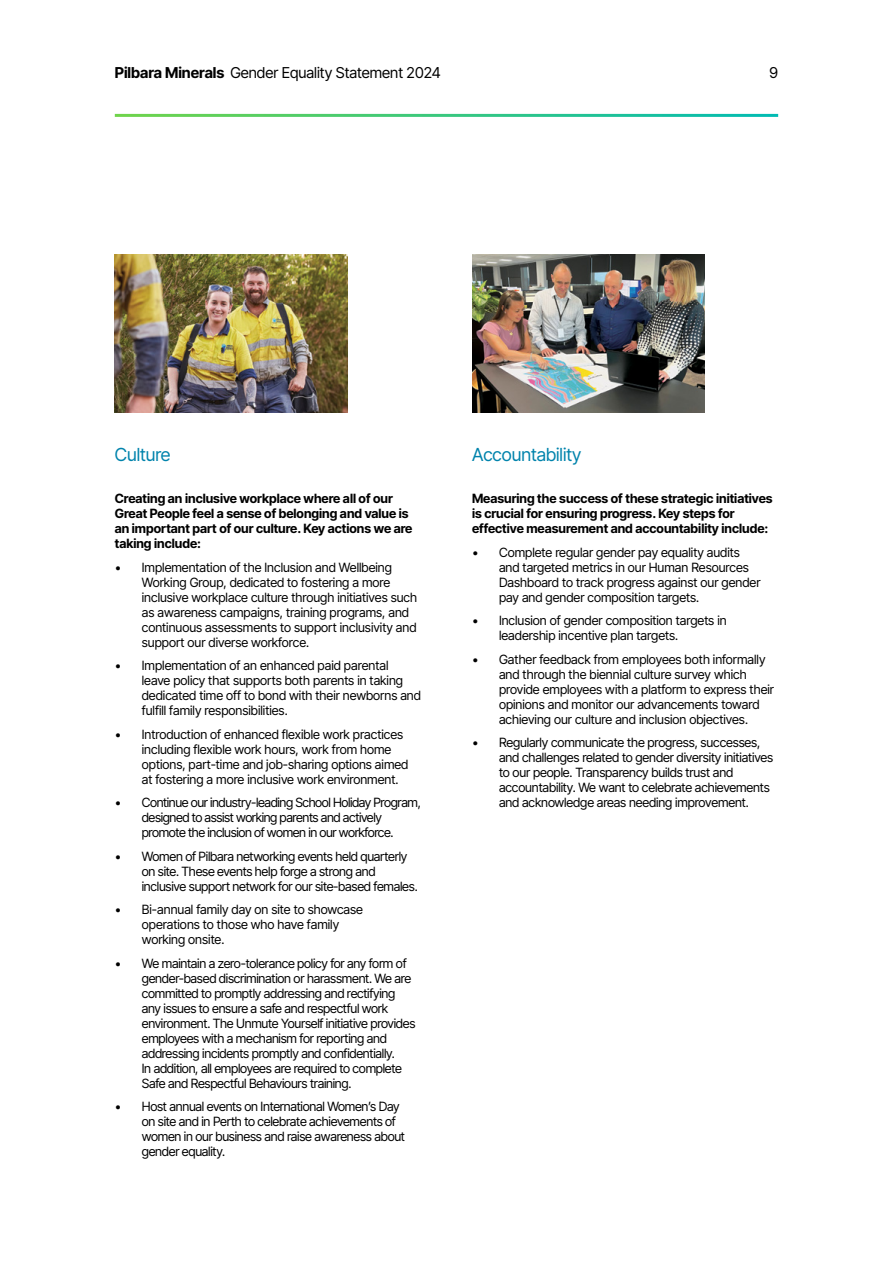
<style>
.page{position:relative;width:893px;height:1263px;background:#fff}
.page>*{position:absolute;margin:0;border:0;box-sizing:border-box;transform-origin:0 0}
.t1{font:18px "Inter Tight";color:#0083ac}
.t2{font:15px "Inter Tight";color:#000}
.t3{font:12.75px/15px "Inter Tight";letter-spacing:-.01em;color:#000}
.t4{font:700 12.75px/15px "Inter Tight";color:#000}
.t5{font:12.75px/15px "Inter Tight";letter-spacing:-.03em;color:#000}
.s1{font-weight:700}
</style>
<div class="page">
<img style="left:115px;top:255px;width:232px;height:158px">
<img style="left:472px;top:255px;width:232px;height:158px">
<p class="t2" style="left:115px;top:62px;width:327px"><span class="s1">Pilbara Minerals</span> Gender Equality Statement 2024</p>
<p class="t2" style="left:770px;top:62px;width:10px">9</p>
<h1 class="t1" style="left:115px;top:441px;width:57px">Culture</h1>
<h1 class="t1" style="left:472px;top:441px;width:111px">Accountability</h1>
<p class="t4" style="left:115px;top:491px;width:299px">Creating an inclusive workplace where all of our Great People feel a sense of belonging and value is an important part of our culture. Key actions we are taking include:</p>
<p class="t3" style="left:142px;top:559px;width:277px;text-indent:-27px">• Implementation of the Inclusion and Wellbeing Working Group, dedicated to fostering a more inclusive workplace culture through initiatives such as awareness campaigns, training programs, and continuous assessments to support inclusivity and support our diverse workforce.</p>
<p class="t3" style="left:142px;top:658px;width:281px;text-indent:-27px">• Implementation of an enhanced paid parental<br>leave policy that supports both parents in taking dedicated time off to bond with their newborns and fulfill family responsibilities.</p>
<p class="t3" style="left:142px;top:726px;width:268px;text-indent:-27px">• Introduction of enhanced flexible work practices including flexible work hours, work from home options, part-time and job-sharing options aimed at fostering a more inclusive work environment.</p>
<p class="t5" style="left:142px;top:795px;width:281px;text-indent:-27px">• Continue our industry-leading School Holiday Program, designed to assist working parents and actively promote the inclusion of women in our workforce.</p>
<p class="t3" style="left:142px;top:848px;width:277px;text-indent:-27px">• Women of Pilbara networking events held quarterly on site. These events help forge a strong and inclusive support network for our site-based females.</p>
<p class="t3" style="left:142px;top:902px;width:223px;text-indent:-27px">• Bi-annual family day on site to showcase operations to those who have family working onsite.</p>
<p class="t3" style="left:142px;top:955px;width:275px;text-indent:-27px">• We maintain a zero-tolerance policy for any form of gender-based discrimination or harassment. We are committed to promptly addressing and rectifying any issues to ensure a safe and respectful work environment. The Unmute Yourself initiative provides employees with a mechanism for reporting and addressing incidents promptly and confidentially.<br>In addition, all employees are required to complete Safe and Respectful Behaviours training.</p>
<p class="t3" style="left:142px;top:1099px;width:265px;text-indent:-27px">• Host annual events on International Women’s Day on site and in Perth to celebrate achievements of women in our business and raise awareness about gender equality.</p>
<p class="t4" style="left:472px;top:491px;width:302px">Measuring the success of these strategic initiatives is crucial for ensuring progress. Key steps for effective measurement and accountability include:</p>
<p class="t3" style="left:499px;top:544px;width:263px;text-indent:-27px">• Complete regular gender pay equality audits and targeted metrics in our Human Resources Dashboard to track progress against our gender pay and gender composition targets.</p>
<p class="t3" style="left:499px;top:613px;width:229px;text-indent:-27px">• Inclusion of gender composition targets in leadership incentive plan targets.</p>
<p class="t3" style="left:499px;top:651px;width:276px;text-indent:-27px">• Gather feedback from employees both informally and through the biennial culture survey which provide employees with a platform to express their opinions and monitor our advancements toward achieving our culture and inclusion objectives.</p>
<p class="t3" style="left:499px;top:735px;width:276px;text-indent:-27px">• Regularly communicate the progress, successes, and challenges related to gender diversity initiatives to our people. Transparency builds trust and accountability. We want to celebrate achievements and acknowledge areas needing improvement.</p>
</div>
